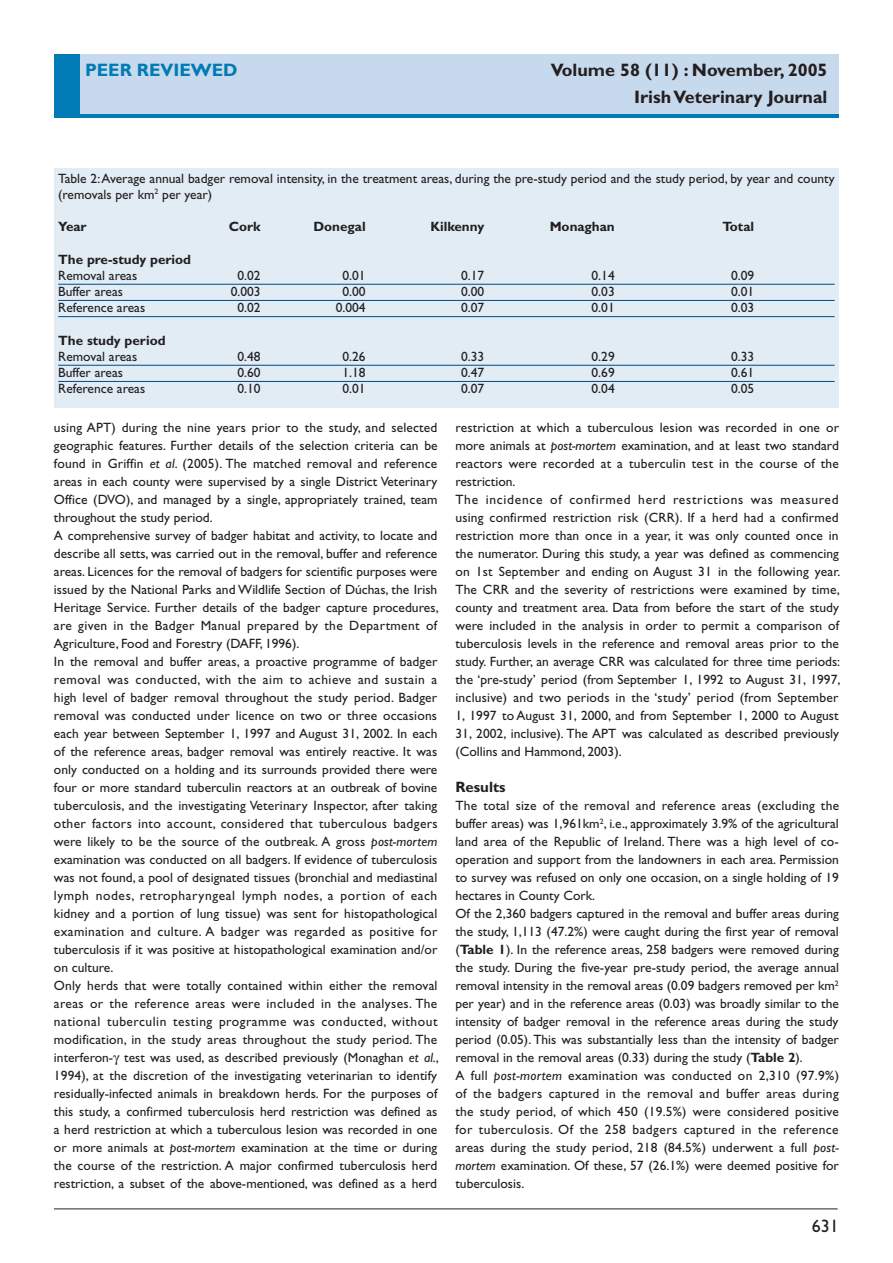
<style>
.page{position:relative;width:893px;height:1263px;background:#fff}
.page>*{position:absolute;margin:0;border:0;box-sizing:border-box;transform-origin:0 0}
.t1{font:700 18px/27px "Wltbcm Gill Sans";color:#231f20;text-align:right}
.t2{font:700 18px "Wltbcm Gill Sans";color:#007bb5}
.t3{font:18px "Nrxvcn Gill Sans";color:#231f20}
.t4{font:700 15px "Wltbcm Gill Sans";color:#231f20}
.t5{font:13.5px/18px "Nrxvcn Gill Sans";color:#231f20}
.t6{font:700 13.5px "Wltbcm Gill Sans";color:#231f20}
.s1{font-family:"Ydnlws Gill Sans";font-style:italic}
.s2{font-family:"Wltbcm Gill Sans";font-weight:700}
</style>
<div class="page">
<hr style="left:54px;top:1208px;width:784px;height:1px;background:#231f20">
<div style="left:54px;top:54px;width:785px;height:64px;background:#007bb5"></div>
<div style="left:80px;top:54px;width:759px;height:60px;background:#c7d9ec"></div>
<div style="left:54px;top:168px;width:785px;height:239px;background:#e1ecf5"></div>
<hr style="left:58px;top:284px;width:777px;height:1px;background:#004b84">
<hr style="left:58px;top:300px;width:777px;height:1px;background:#004b84">
<hr style="left:58px;top:316px;width:777px;height:1px;background:#004b84">
<hr style="left:58px;top:365px;width:777px;height:1px;background:#004b84">
<hr style="left:58px;top:381px;width:777px;height:1px;background:#004b84">
<h1 class="t2" style="left:85px;top:60px;width:75px">Peer revie</h1>
<h1 class="t2" style="left:191px;top:60px;width:48px">wed</h1>
<h1 class="t1" style="left:551px;top:57px;width:278px">Volume 58 (11) : November, 2005<br>IrishVeterinary Journal</h1>
<p class="t5" style="left:58px;top:170px;width:778px;line-height:16.2px">Table 2: Average annual badger removal intensity, in the treatment areas, during the pre-study period and the study period, by year and county (removals per km<sup>2</sup> per year)</p>
<p class="t6" style="left:58px;top:219px;width:30px">Year</p>
<p class="t6" style="left:229px;top:219px;width:33px">Cork</p>
<p class="t6" style="left:313px;top:219px;width:54px">Donegal</p>
<p class="t6" style="left:430px;top:219px;width:55px">Kilkenny</p>
<p class="t6" style="left:550px;top:219px;width:67px">Monaghan</p>
<p class="t6" style="left:722px;top:219px;width:33px">Total</p>
<p class="t6" style="left:58px;top:251px;width:134px">The pre-study period</p>
<p class="t5" style="left:58px;top:266px;width:81px">Removal areas</p>
<p class="t5" style="left:238px;top:266px;width:25px">0.02</p>
<p class="t5" style="left:343px;top:266px;width:25px">0.01</p>
<p class="t5" style="left:461px;top:266px;width:25px">0.17</p>
<p class="t5" style="left:592px;top:266px;width:25px">0.14</p>
<p class="t5" style="left:731px;top:266px;width:25px">0.09</p>
<p class="t5" style="left:58px;top:282px;width:66px">Buffer areas</p>
<p class="t5" style="left:231px;top:282px;width:31px">0.003</p>
<p class="t5" style="left:343px;top:282px;width:25px">0.00</p>
<p class="t5" style="left:461px;top:282px;width:25px">0.00</p>
<p class="t5" style="left:592px;top:282px;width:25px">0.03</p>
<p class="t5" style="left:731px;top:282px;width:25px">0.01</p>
<p class="t5" style="left:58px;top:299px;width:89px">Reference areas</p>
<p class="t5" style="left:238px;top:299px;width:25px">0.02</p>
<p class="t5" style="left:336px;top:299px;width:31px">0.004</p>
<p class="t5" style="left:461px;top:299px;width:25px">0.07</p>
<p class="t5" style="left:592px;top:299px;width:25px">0.01</p>
<p class="t5" style="left:731px;top:299px;width:25px">0.03</p>
<p class="t6" style="left:58px;top:332px;width:109px">The study period</p>
<p class="t5" style="left:58px;top:347px;width:81px">Removal areas</p>
<p class="t5" style="left:238px;top:347px;width:25px">0.48</p>
<p class="t5" style="left:343px;top:347px;width:25px">0.26</p>
<p class="t5" style="left:461px;top:347px;width:25px">0.33</p>
<p class="t5" style="left:592px;top:347px;width:25px">0.29</p>
<p class="t5" style="left:731px;top:347px;width:25px">0.33</p>
<p class="t5" style="left:58px;top:363px;width:66px">Buffer areas</p>
<p class="t5" style="left:238px;top:363px;width:25px">0.60</p>
<p class="t5" style="left:343px;top:363px;width:25px">1.18</p>
<p class="t5" style="left:461px;top:363px;width:25px">0.47</p>
<p class="t5" style="left:592px;top:363px;width:25px">0.69</p>
<p class="t5" style="left:731px;top:363px;width:25px">0.61</p>
<p class="t5" style="left:58px;top:380px;width:89px">Reference areas</p>
<p class="t5" style="left:238px;top:380px;width:25px">0.10</p>
<p class="t5" style="left:343px;top:380px;width:25px">0.01</p>
<p class="t5" style="left:461px;top:380px;width:25px">0.07</p>
<p class="t5" style="left:592px;top:380px;width:25px">0.04</p>
<p class="t5" style="left:731px;top:380px;width:25px">0.05</p>
<p class="t5" style="left:54px;top:418px;width:386px">using APT) during the nine years prior to the study, and selected geographic features. Further details of the selection criteria can be found in Griffin <span class="s1">et al</span>. (2005). The matched removal and reference areas in each county were supervised by a single District Veterinary Office (DVO), and managed by a single, appropriately trained, team throughout the study period.<br>A comprehensive survey of badger habitat and activity, to locate and describe all setts, was carried out in the removal, buffer and reference areas. Licences for the removal of badgers for scientific purposes were issued by the National Parks and Wildlife Section of Dúchas, the Irish Heritage Service. Further details of the badger capture procedures, are given in the Badger Manual prepared by the Department of Agriculture, Food and Forestry (DAFF, 1996).<br>In the removal and buffer areas, a proactive programme of badger removal was conducted, with the aim to achieve and sustain a high level of badger removal throughout the study period. Badger removal was conducted under licence on two or three occasions each year between September 1, 1997 and August 31, 2002. In each of the reference areas, badger removal was entirely reactive. It was only conducted on a holding and its surrounds provided there were four or more standard tuberculin reactors at an outbreak of bovine tuberculosis, and the investigating Veterinary Inspector, after taking other factors into account, considered that tuberculous badgers were likely to be the source of the outbreak. A gross <span class="s1">post-mortem </span>examination was conducted on all badgers. If evidence of tuberculosis was not found, a pool of designated tissues (bronchial and mediastinal lymph nodes, retropharyngeal lymph nodes, a portion of each kidney and a portion of lung tissue) was sent for histopathological examination and culture. A badger was regarded as positive for tuberculosis if it was positive at histopathological examination and/or on culture.<br>Only herds that were totally contained within either the removal areas or the reference areas were included in the analyses. The national tuberculin testing programme was conducted, without modification, in the study areas throughout the study period. The interferon- test was used, as described previously (Monaghan <span class="s1">et al</span>., 1994), at the discretion of the investigating veterinarian to identify residually-infected animals in breakdown herds. For the purposes of this study, a confirmed tuberculosis herd restriction was defined as a herd restriction at which a tuberculous lesion was recorded in one or more animals at <span class="s1">post-mortem</span> examination at the time or during the course of the restriction. A major confirmed tuberculosis herd restriction, a subset of the above-mentioned, was defined as a herd</p>
<p class="t5" style="left:455px;top:418px;width:387px">restriction at which a tuberculous lesion was recorded in one or more animals at <span class="s1">post-mortem</span> examination, and at least two standard reactors were recorded at a tuberculin test in the course of the restriction.<br>The incidence of confirmed herd restrictions was measured using confirmed restriction risk (CRR). If a herd had a confirmed restriction more than once in a year, it was only counted once in the numerator. During this study, a year was defined as commencing on 1st September and ending on August 31 in the following year.<br>The CRR and the severity of restrictions were examined by time, county and treatment area. Data from before the start of the study were included in the analysis in order to permit a comparison of tuberculosis levels in the reference and removal areas prior to the study. Further, an average CRR was calculated for three time periods: the ‘pre-study’ period (from September 1, 1992 to August 31, 1997, inclusive) and two periods in the ‘study’ period (from September 1, 1997 to August 31, 2000, and from September 1, 2000 to August 31, 2002, inclusive). The APT was calculated as described previously (Collins and Hammond, 2003).</p>
<p class="t4" style="left:455px;top:778px;width:52px">Results</p>
<p class="t5" style="left:455px;top:796px;width:385px">The total size of the removal and reference areas (excluding the buffer areas) was 1,961km<sup>2</sup>, i.e., approximately 3.9% of the agricultural land area of the Republic of Ireland. There was a high level of co&shy;operation and support from the landowners in each area. Permission to survey was refused on only one occasion, on a single holding of 19 hectares in County Cork.<br>Of the 2,360 badgers captured in the removal and buffer areas during the study, 1,113 (47.2%) were caught during the first year of removal (<span class="s2">Table 1</span>). In the reference areas, 258 badgers were removed during the study. During the five-year pre-study period, the average annual removal intensity in the removal areas (0.09 badgers removed per km<sup>2 </sup>per year) and in the reference areas (0.03) was broadly similar to the intensity of badger removal in the reference areas during the study period (0.05). This was substantially less than the intensity of badger removal in the removal areas (0.33) during the study (<span class="s2">Table 2</span>).<br>A full <span class="s1">post-mortem</span> examination was conducted on 2,310 (97.9%) of the badgers captured in the removal and buffer areas during the study period, of which 450 (19.5%) were considered positive for tuberculosis. Of the 258 badgers captured in the reference areas during the study period, 218 (84.5%) underwent a full <span class="s1">post&shy;mortem</span> examination. Of these, 57 (26.1%) were deemed positive for tuberculosis.</p>
<h1 class="t3" style="left:812px;top:1216px;width:28px">631</h1>
</div>
